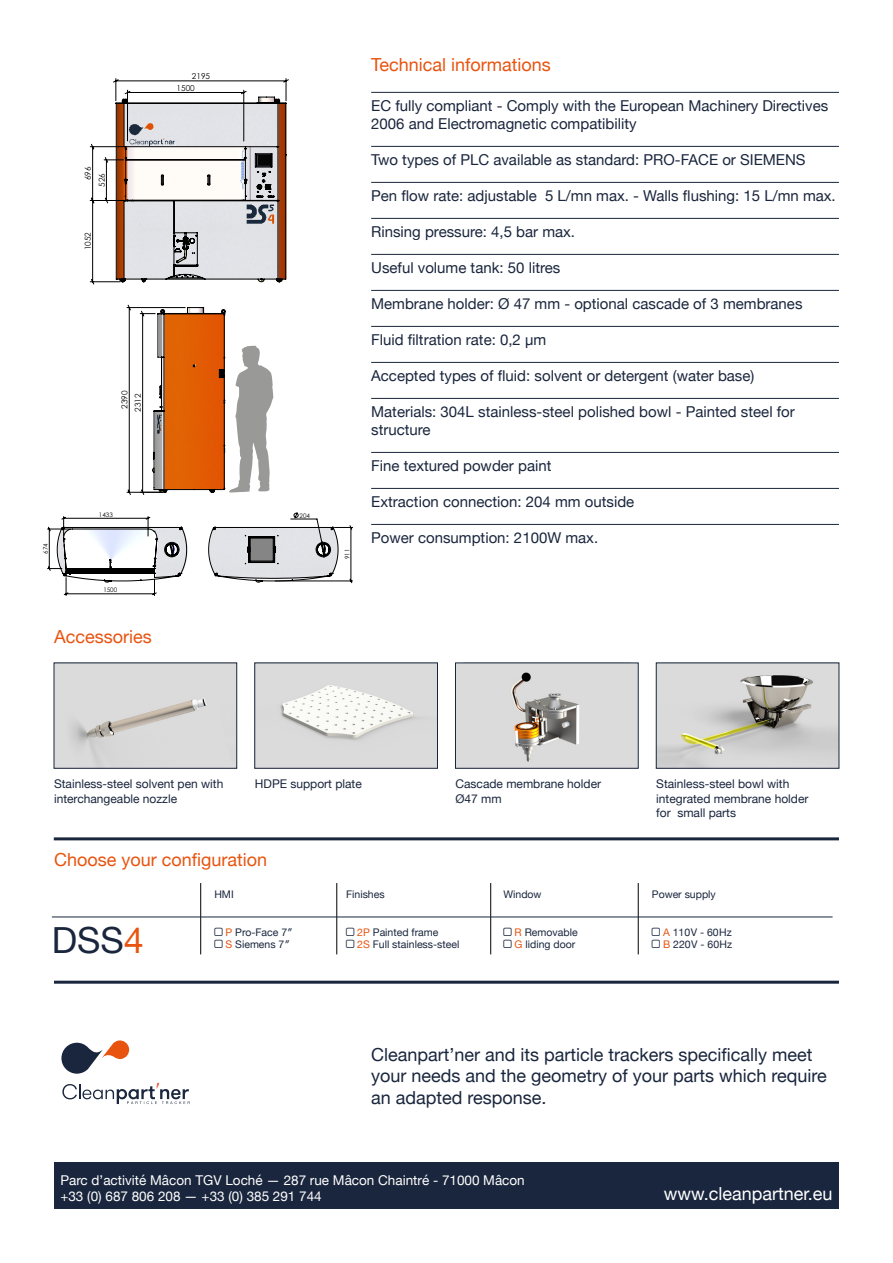
<style>
.page{position:relative;width:893px;height:1263px;background:#fff}
.page>*{position:absolute;margin:0;border:0;box-sizing:border-box;transform-origin:0 0}
.t1{font:36px "Helvetica Neue";color:#1a263d}
.t2{font:18px/21.6px "Helvetica Neue";color:#1a263d}
.t3{font:18px "Helvetica Neue";color:#e8540f}
.t4{font:18px "Helvetica Neue";color:#fff}
.t5{font:15px/18px "Helvetica Neue";color:#1a263d}
.t6{font:13.5px/16.2px "Helvetica Neue";color:#fff}
.t7{font:12px/14.4px "Helvetica Neue";color:#1a263d}
.t8{font:10.5px/12.6px "Helvetica Neue";color:#1a263d}
.t9{font:8.25px/11.6px "Century Gothic";color:#000}
.t10{font:6.3px "Century Gothic";color:#000}
.t11{font:6.15px "Century Gothic";color:#000}
.s1{color:#e8540f}
</style>
<div class="page">
<div style="left:54px;top:1162px;width:785px;height:47px;background:#1a263d"></div>
<svg style="left:61px;top:1040px;width:69px;height:34px"></svg>
<svg style="left:62px;top:1082px;width:128px;height:22px"></svg>
<hr style="left:54px;top:981px;width:785px;height:3px;background:#1a263d">
<hr style="left:54px;top:837px;width:785px;height:3px;background:#1a263d">
<hr style="left:371px;top:92px;width:468px;height:1px;background:#1a263d">
<hr style="left:371px;top:146px;width:468px;height:1px;background:#1a263d">
<hr style="left:371px;top:182px;width:468px;height:1px;background:#1a263d">
<hr style="left:371px;top:218px;width:468px;height:1px;background:#1a263d">
<hr style="left:371px;top:254px;width:468px;height:1px;background:#1a263d">
<hr style="left:371px;top:290px;width:468px;height:1px;background:#1a263d">
<hr style="left:371px;top:326px;width:468px;height:1px;background:#1a263d">
<hr style="left:371px;top:362px;width:468px;height:1px;background:#1a263d">
<hr style="left:371px;top:398px;width:468px;height:1px;background:#1a263d">
<hr style="left:371px;top:452px;width:468px;height:1px;background:#1a263d">
<hr style="left:371px;top:488px;width:468px;height:1px;background:#1a263d">
<hr style="left:371px;top:524px;width:468px;height:1px;background:#1a263d">
<img style="left:257px;top:665px;width:179px;height:101px">
<img style="left:56px;top:665px;width:179px;height:101px">
<hr style="left:336px;top:883px;width:1px;height:71px;background:#000">
<hr style="left:490px;top:883px;width:1px;height:71px;background:#000">
<hr style="left:638px;top:883px;width:1px;height:71px;background:#000">
<hr style="left:200px;top:883px;width:1px;height:71px;background:#000">
<hr style="left:52px;top:917px;width:781px;height:1px;background:#1a263d">
<div style="left:455px;top:663px;width:183px;height:105px;background:#dbdbdb"></div>
<img style="left:511px;top:672px;width:69px;height:90px">
<img style="left:658px;top:665px;width:179px;height:101px">
<svg style="left:89px;top:78px;width:200px;height:207px"></svg>
<svg style="left:47px;top:305px;width:306px;height:291px"></svg>
<p class="t9" style="left:82px;top:180px;width:15px;rotate:-90deg">696</p>
<p class="t9" style="left:96px;top:187px;width:15px;rotate:-90deg">526</p>
<p class="t9" style="left:82px;top:250px;width:20px;rotate:-90deg">1052</p>
<p class="t9" style="left:177px;top:70px;width:35px;text-indent:15px">2195<br>1500</p>
<p class="t10" style="left:42px;top:554px;width:12px;rotate:-90deg">674</p>
<p class="t9" style="left:119px;top:409px;width:20px;rotate:-90deg">2390</p>
<p class="t9" style="left:132px;top:412px;width:20px;rotate:-90deg">2312</p>
<p class="t11" style="left:99px;top:511px;width:15px">1433</p>
<p class="t11" style="left:103px;top:586px;width:15px">1500</p>
<p class="t3" style="left:54px;top:624px;width:99px">Accessories</p>
<p class="t11" style="left:300px;top:512px;width:12px">204</p>
<p class="t10" style="left:343px;top:559px;width:12px;rotate:-90deg">911</p>
<p class="t3" style="left:371px;top:52px;width:181px">Technical informations</p>
<p class="t5" style="left:371px;top:97px;width:459px">EC fully compliant - Comply with the European Machinery Directives<br>2006 and Electromagnetic compatibility</p>
<p class="t5" style="left:371px;top:151px;width:436px">Two types of PLC available as standard: PRO-FACE or SIEMENS</p>
<p class="t5" style="left:371px;top:187px;width:466px">Pen flow rate: adjustable 5 L/mn max. - Walls flushing: 15 L/mn max.</p>
<p class="t5" style="left:371px;top:223px;width:205px">Rinsing pressure: 4,5 bar max.</p>
<p class="t5" style="left:371px;top:259px;width:191px">Useful volume tank: 50 litres</p>
<p class="t5" style="left:371px;top:295px;width:433px">Membrane holder: Ø 47 mm - optional cascade of 3 membranes</p>
<p class="t5" style="left:371px;top:331px;width:177px">Fluid filtration rate: 0,2 µm</p>
<p class="t5" style="left:371px;top:367px;width:385px">Accepted types of fluid: solvent or detergent (water base)</p>
<p class="t5" style="left:371px;top:403px;width:425px">Materials: 304L stainless-steel polished bowl - Painted steel for structure</p>
<p class="t5" style="left:371px;top:457px;width:182px">Fine textured powder paint</p>
<p class="t5" style="left:371px;top:493px;width:265px">Extraction connection: 204 mm outside</p>
<p class="t5" style="left:371px;top:529px;width:229px">Power consumption: 2100W max.</p>
<p class="t9" style="left:371px;top:292px;width:20px">1500</p>
<p class="t9" style="left:430px;top:535px;width:15px">204</p>
<p class="t7" style="left:54px;top:777px;width:171px">Stainless-steel solvent pen with interchangeable nozzle</p>
<p class="t7" style="left:255px;top:777px;width:108px">HDPE support plate</p>
<p class="t3" style="left:54px;top:847px;width:215px">Choose your configuration</p>
<p class="t7" style="left:455px;top:777px;width:147px">Cascade membrane holder<br>Ø47 mm</p>
<p class="t7" style="left:656px;top:777px;width:154px">Stainless-steel bowl with integrated membrane holder for small parts</p>
<h1 class="t1" style="left:52px;top:914px;width:94px">DSS<span class="s1">4</span></h1>
<p class="t8" style="left:214px;top:888px;width:21px">HMI</p>
<p class="t8" style="left:226px;top:926px;width:69px"><span class="s1">P</span> Pro-Face 7″<br><span class="s1">S</span> Siemens 7″</p>
<p class="t8" style="left:346px;top:888px;width:40px">Finishes</p>
<p class="t8" style="left:357px;top:926px;width:104px"><span class="s1">2P</span> Painted frame<br><span class="s1">2S</span> Full stainless-steel</p>
<p class="t8" style="left:503px;top:888px;width:40px">Window</p>
<p class="t8" style="left:515px;top:926px;width:65px"><span class="s1">R</span> Removable<br><span class="s1">G</span> liding door</p>
<p class="t8" style="left:652px;top:888px;width:65px">Power supply</p>
<p class="t8" style="left:663px;top:926px;width:70px"><span class="s1">A</span> 110 V - 60 Hz</p>
<p class="t8" style="left:663px;top:939px;width:71px"><span class="s1">B</span> 220 V - 60 Hz</p>
<p class="t2" style="left:371px;top:1045px;width:457px">Cleanpart’ner and its particle trackers specifically meet your needs and the geometry of your parts which require an adapted response.</p>
<p class="t6" style="left:60px;top:1173px;width:466px">Parc d’activité Mâcon TGV Loché — 287 rue Mâcon Chaintré - 71000 Mâcon +33 (0) 687 806 208 — +33 (0) 385 291 744</p>
<p class="t4" style="left:664px;top:1181px;width:170px">www.cleanpartner.eu</p>
</div>
